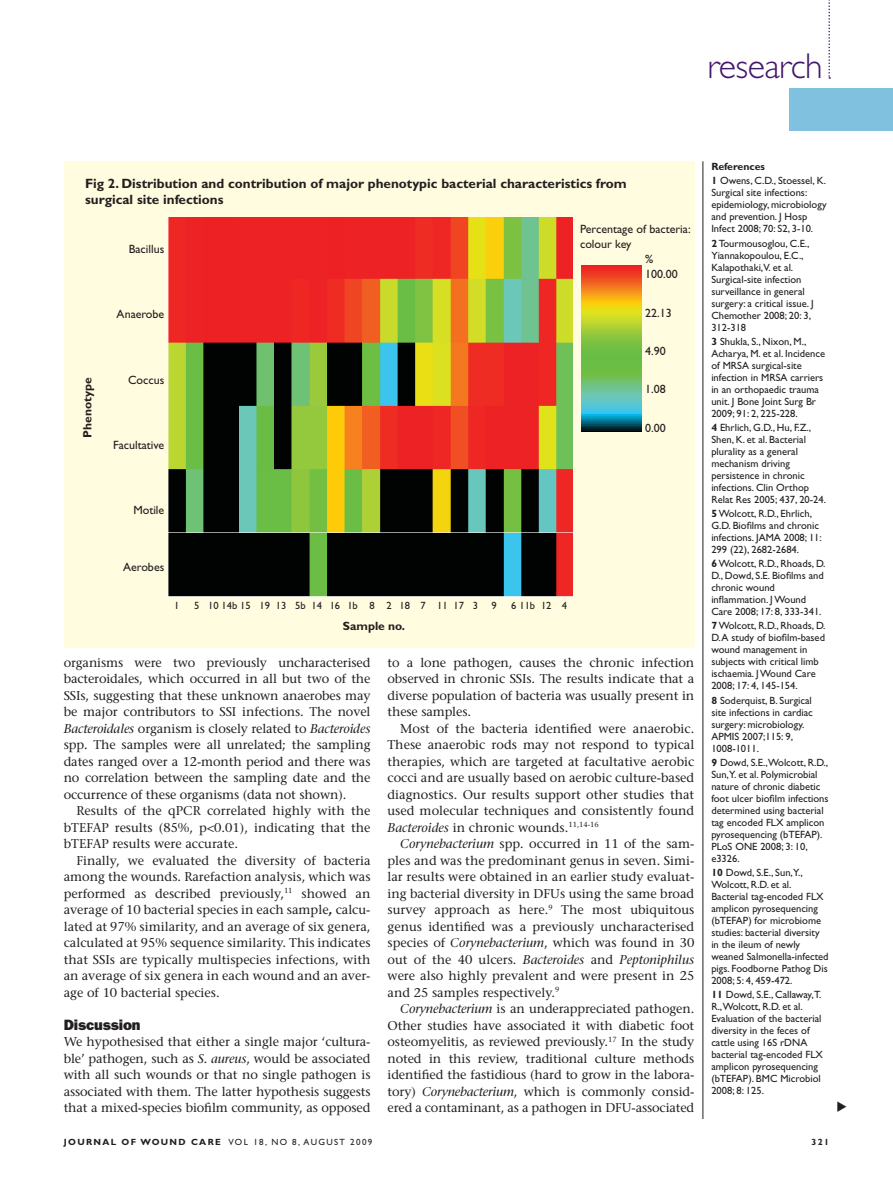
<style>
.page{position:relative;width:893px;height:1191px;background:#fff}
.page>*{position:absolute;margin:0;border:0;box-sizing:border-box;transform-origin:0 0}
.t1{font:300 36px "Gill Sans";letter-spacing:-.015em;color:#45186e}
.t2{font:800 15px "Franklin Gothic";letter-spacing:-.01em;color:#231f20}
.t3{font:700 13.5px/16.5px "Gill Sans";color:#231f20}
.t4{font:12.75px/16.5px "Stone Serif";letter-spacing:-.01em;color:#231f20;text-align:justify}
.t5{font:12px "Gill Sans";color:#231f20}
.t6{font:700 12px "Gill Sans";color:#231f20}
.t7{font:10.5px/12px "Gill Sans";color:#231f20}
.t8{font:9px "Gill Sans";letter-spacing:.15em;color:#231f20}
.t9{font:700 9px "Gill Sans";color:#231f20}
.s1{font-style:italic}
.s2{font-weight:700}
</style>
<div class="page">
<div style="left:789px;top:89px;width:104px;height:42px;background:#7fc1de"></div>
<svg style="left:828px;top:0;width:2px;height:79px"></svg>
<hr style="left:703px;top:161px;width:1px;height:958px;background:#231f20">
<div style="left:64px;top:161px;width:630px;height:486px;background:#fffcdf"></div>
<img style="left:169px;top:217px;width:403px;height:379px">
<img style="left:581px;top:265px;width:61px;height:167px">
<h1 class="t1" style="left:707px;top:53px;width:117px">research</h1>
<p class="t3" style="left:85px;top:177px;width:543px">Fig 2. Distribution and contribution of major phenotypic bacterial characteristics from surgical site infections</p>
<p class="t5" style="left:129px;top:245px;width:37px">Bacillus</p>
<p class="t5" style="left:117px;top:310px;width:49px">Anaerobe</p>
<p class="t6" style="left:83px;top:438px;width:62px;rotate:-90deg">Phenotype</p>
<p class="t5" style="left:128px;top:375px;width:38px">Coccus</p>
<p class="t5" style="left:113px;top:441px;width:53px">Facultative</p>
<p class="t5" style="left:580px;top:225px;width:112px">Percentage of bacteria:</p>
<p class="t5" style="left:580px;top:240px;width:53px">colour key</p>
<p class="t5" style="left:645px;top:255px;width:10px">%</p>
<p class="t5" style="left:645px;top:270px;width:34px">100.00</p>
<p class="t5" style="left:645px;top:308px;width:28px">22.13</p>
<p class="t5" style="left:645px;top:347px;width:22px">4.90</p>
<p class="t5" style="left:645px;top:385px;width:22px">1.08</p>
<p class="t5" style="left:645px;top:423px;width:22px">0.00</p>
<p class="t5" style="left:133px;top:506px;width:32px">Motile</p>
<p class="t5" style="left:123px;top:563px;width:43px">Aerobes</p>
<p class="t7" style="left:174px;top:600px;width:7px">1</p>
<p class="t7" style="left:194px;top:600px;width:285px">5 10 14b 15 19 13 5b 14 16 1b 8 2 18 7 11 17 3</p>
<p class="t7" style="left:491px;top:600px;width:7px">9</p>
<p class="t7" style="left:511px;top:600px;width:57px">6 11b 12 4</p>
<p class="t6" style="left:343px;top:621px;width:64px">Sample no.</p>
<p class="t4" style="left:64px;top:655px;width:308px">organisms were two previously uncharacterised bacteroidales, which occurred in all but two of the SSIs, suggesting that these unknown anaerobes may be major contributors to SSI infections. The novel <span class="s1">Bacteroidales</span> organism is closely related to <span class="s1">Bacteroides </span>spp<span class="s1">.</span> The samples were all unrelated; the sampling dates ranged over a 12-month period and there was no correlation between the sampling date and the occurrence of these organisms (data not shown).</p>
<p class="t4" style="left:64px;top:804px;width:308px;text-indent:13px">Results of the qPCR correlated highly with the bTEFAP results (85%, p&lt;0.01), indicating that the bTEFAP results were accurate.</p>
<p class="t4" style="left:64px;top:853px;width:308px;text-indent:13px">Finally, we evaluated the diversity of bacteria among the wounds. Rarefaction analysis, which was performed as described previously,<sup>11</sup> showed an average of 10 bacterial species in each sample<span class="s2">,</span> calcu&shy;lated at 97% similarity, and an average of six genera, calculated at 95% sequence similarity. This indicates that SSIs are typically multispecies infections, with an average of six genera in each wound and an aver&shy;age of 10 bacterial species.</p>
<p class="t2" style="left:64px;top:1019px;width:78px">Discussion</p>
<p class="t4" style="left:64px;top:1035px;width:308px">We hypothesised that either a single major ‘cultura&shy;ble’ pathogen, such as <span class="s1">S. aureus</span>, would be associated with all such wounds or that no single pathogen is associated with them. The latter hypothesis suggests that a mixed-species biofilm community, as opposed</p>
<p class="t4" style="left:387px;top:655px;width:308px">to a lone pathogen, causes the chronic infection observed in chronic SSIs. The results indicate that a diverse population of bacteria was usually present in these samples.</p>
<p class="t4" style="left:387px;top:721px;width:308px;text-indent:13px">Most of the bacteria identified were anaerobic.<br>These anaerobic rods may not respond to typical therapies, which are targeted at facultative aerobic cocci and are usually based on aerobic culture-based diagnostics. Our results support other studies that used molecular techniques and consistently found <span class="s1">Bacteroides</span> in chronic wounds.<sup>11,14-16</sup></p>
<p class="t4" style="left:387px;top:837px;width:308px;text-indent:13px"><span class="s1">Corynebacterium</span> spp<span class="s1">.</span> occurred in 11 of the sam&shy;ples and was the predominant genus in seven. Simi&shy;lar results were obtained in an earlier study evaluat&shy;ing bacterial diversity in DFUs using the same broad survey approach as here.<sup>9</sup> The most ubiquitous genus identified was a previously uncharacterised species of <span class="s1">Corynebacterium</span>, which was found in 30 out of the 40 ulcers. <span class="s1">Bacteroides</span> and <span class="s1">Peptoniphilus </span>were also highly prevalent and were present in 25 and 25 samples respectively.<sup>9</sup></p>
<p class="t4" style="left:387px;top:1002px;width:308px;text-indent:13px"><span class="s1">Corynebacterium</span> is an underappreciated pathogen.<br>Other studies have associated it with diabetic foot osteomyelitis, as reviewed previously.<sup>17</sup> In the study noted in this review, traditional culture methods identified the fastidious (hard to grow in the labora&shy;tory) <span class="s1">Corynebacterium</span>, which is commonly consid&shy;ered a contaminant, as a pathogen in DFU-associated</p>
<p class="t7" style="left:711px;top:161px;width:116px;line-height:14.1px"><span class="s2">References<br>1</span> Owens, C.D., Stoessel, K.</p>
<p class="t7" style="left:711px;top:188px;width:117px">Surgical site infections: epidemiology, microbiology and prevention. J Hosp<br>Infect 2008; 70: S2, 3-10.</p>
<p class="t7" style="left:711px;top:238px;width:104px"><span class="s2">2</span> Tourmousoglou, C.E.,<br>Yiannakopoulou, E.C.,<br>Kalapothaki,V. et al.<br>Surgical-site infection surveillance in general surgery: a critical issue. J<br>Chemother 2008; 20: 3,<br>312-318</p>
<p class="t7" style="left:711px;top:336px;width:115px"><span class="s2">3</span> Shukla, S., Nixon, M.,<br>Acharya, M. et al. Incidence of MRSA surgical-site infection in MRSA carriers in an orthopaedic trauma unit. J Bone Joint Surg Br<br>2009; 91: 2, 225-228.</p>
<p class="t7" style="left:711px;top:422px;width:116px"><span class="s2">4</span> Ehrlich, G.D., Hu, F.Z.,<br>Shen, K. et al. Bacterial plurality as a general mechanism driving persistence in chronic infections. Clin Orthop<br>Relat Res 2005; 437, 20-24.</p>
<p class="t7" style="left:711px;top:508px;width:112px"><span class="s2">5</span> Wolcott, R.D., Ehrlich,<br>G.D. Biofilms and chronic infections. JAMA 2008; 11:<br>299 (22), 2682-2684.</p>
<p class="t7" style="left:711px;top:559px;width:116px"><span class="s2">6</span> Wolcott, R.D., Rhoads, D.<br>D., Dowd, S.E. Biofilms and chronic wound inflammation. J Wound<br>Care 2008; 17: 8, 333-341.</p>
<p class="t7" style="left:711px;top:621px;width:116px"><span class="s2">7</span> Wolcott, R.D., Rhoads, D.<br>D. A study of biofilm-based wound management in subjects with critical limb ischaemia. J Wound Care<br>2008; 17: 4, 145-154.</p>
<p class="t7" style="left:711px;top:695px;width:103px"><span class="s2">8</span> Soderquist, B. Surgical site infections in cardiac surgery: microbiology.<br>APMIS 2007;115: 9,<br>1008-1011.</p>
<p class="t7" style="left:711px;top:757px;width:119px"><span class="s2">9</span> Dowd, S.E.,Wolcott, R.D.,<br>Sun,Y. et al. Polymicrobial nature of chronic diabetic foot ulcer biofilm infections determined using bacterial tag encoded FLX amplicon pyrosequencing (bTEFAP).<br>PLoS ONE 2008; 3: 10, e3326.</p>
<p class="t7" style="left:711px;top:867px;width:119px"><span class="s2">10</span> Dowd, S.E., Sun,Y.,<br>Wolcott, R.D. et al.<br>Bacterial tag-encoded FLX amplicon pyrosequencing (bTEFAP) for microbiome studies: bacterial diversity in the ileum of newly weaned Salmonella-infected pigs. Foodborne Pathog Dis<br>2008; 5: 4, 459-472.</p>
<p class="t7" style="left:711px;top:989px;width:113px"><span class="s2">11</span> Dowd, S.E., Callaway,T.<br>R.,Wolcott, R.D. et al.<br>Evaluation of the bacterial diversity in the feces of cattle using 16S rDNA bacterial tag-encoded FLX amplicon pyrosequencing (bTEFAP). BMC Microbiol<br>2008; 8: 125.</p>
<p class="t8" style="left:64px;top:1139px;width:310px"><span class="s2">JOURNAL OF WOUND CARE</span> VOL 18, NO 8, AUGUST 2009</p>
<p class="t9" style="left:812px;top:1139px;width:19px">321</p>
</div>
